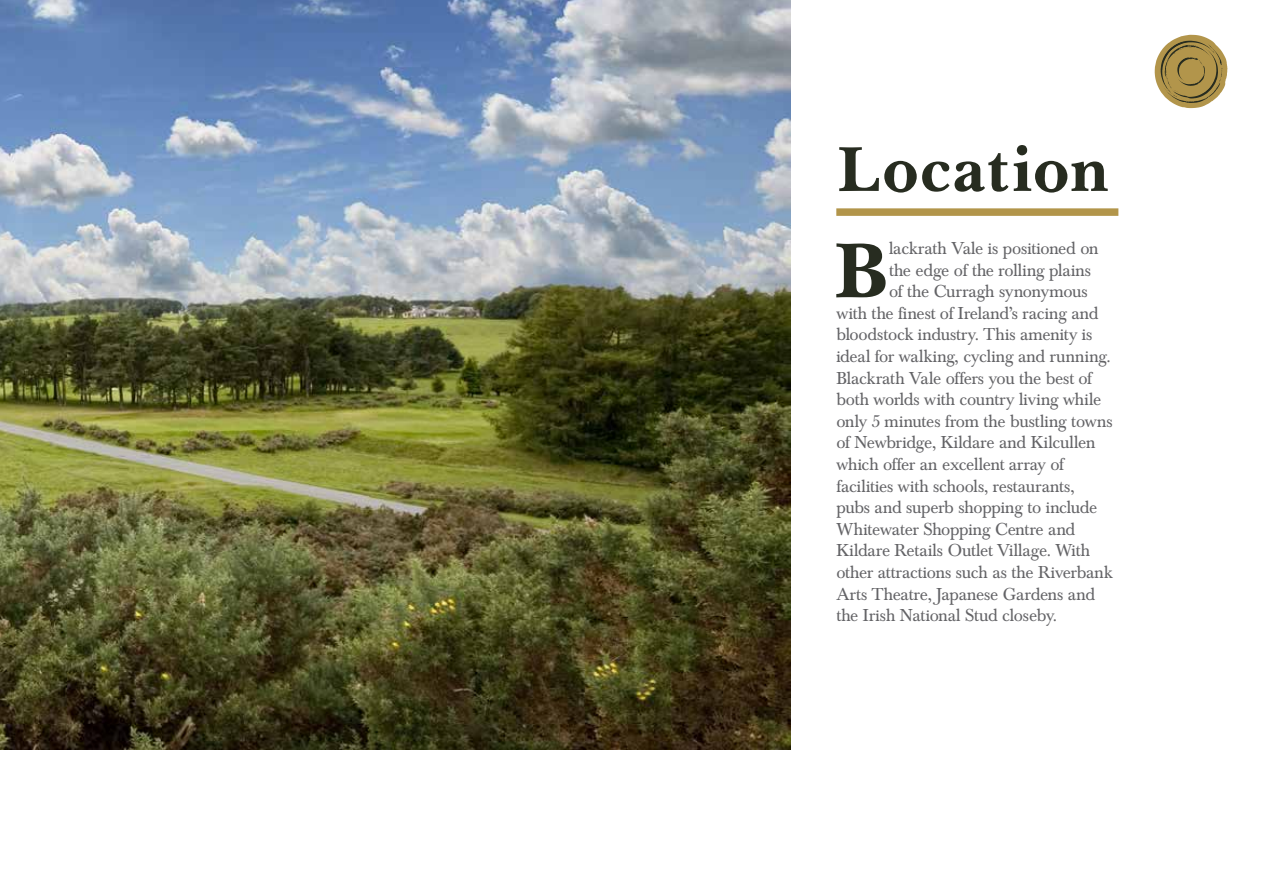
<style>
.page{position:relative;width:1263px;height:893px;background:#fff}
.page>*{position:absolute;margin:0;border:0;box-sizing:border-box;transform-origin:0 0}
.t1{font:700 92.1px "Baskerville";color:#272c20}
.t2{font:700 75px "Baskerville";letter-spacing:-.02em;color:#272c20}
.t3{font:18px "Baskerville";letter-spacing:-.005em;color:#636366}
</style>
<div class="page">
<div style="left:836px;top:208px;width:282px;height:8px;background:#b2954a"></div>
<svg style="left:1155px;top:35px;width:72px;height:73px"></svg>
<img style="left:0;top:0;width:791px;height:750px">
<h2 class="t2" style="left:836px;top:132px;width:277px">Location</h2>
<h1 class="t1" style="left:832px;top:224px;width:59px">B</h1>
<p class="t3" style="left:889px;top:238px;width:211px">lackrath Vale is positioned on</p>
<p class="t3" style="left:889px;top:260px;width:204px">the edge of the rolling plains</p>
<p class="t3" style="left:889px;top:281px;width:200px">of the Curragh synonymous</p>
<p class="t3" style="left:836px;top:303px;width:264px">with the finest of Ireland’s racing and</p>
<p class="t3" style="left:836px;top:325px;width:258px">bloodstock industry. This amenity is</p>
<p class="t3" style="left:836px;top:346px;width:276px">ideal for walking, cycling and running.</p>
<p class="t3" style="left:836px;top:368px;width:257px">Blackrath Vale offers you the best of</p>
<p class="t3" style="left:836px;top:389px;width:266px">both worlds with country living while</p>
<p class="t3" style="left:836px;top:411px;width:278px">only 5 minutes from the bustling towns</p>
<p class="t3" style="left:836px;top:433px;width:261px">of Newbridge, Kildare and Kilcullen</p>
<p class="t3" style="left:836px;top:454px;width:229px">which offer an excellent array of</p>
<p class="t3" style="left:836px;top:476px;width:240px">facilities with schools, restaurants,</p>
<p class="t3" style="left:836px;top:497px;width:263px">pubs and superb shopping to include</p>
<p class="t3" style="left:836px;top:519px;width:241px">Whitewater Shopping Centre and</p>
<p class="t3" style="left:836px;top:541px;width:255px">Kildare Retails Outlet Village. With</p>
<p class="t3" style="left:836px;top:562px;width:278px">other attractions such as the Riverbank</p>
<p class="t3" style="left:836px;top:584px;width:260px">Arts Theatre, Japanese Gardens and</p>
<p class="t3" style="left:836px;top:605px;width:222px">the Irish National Stud closeby.</p>
</div>
